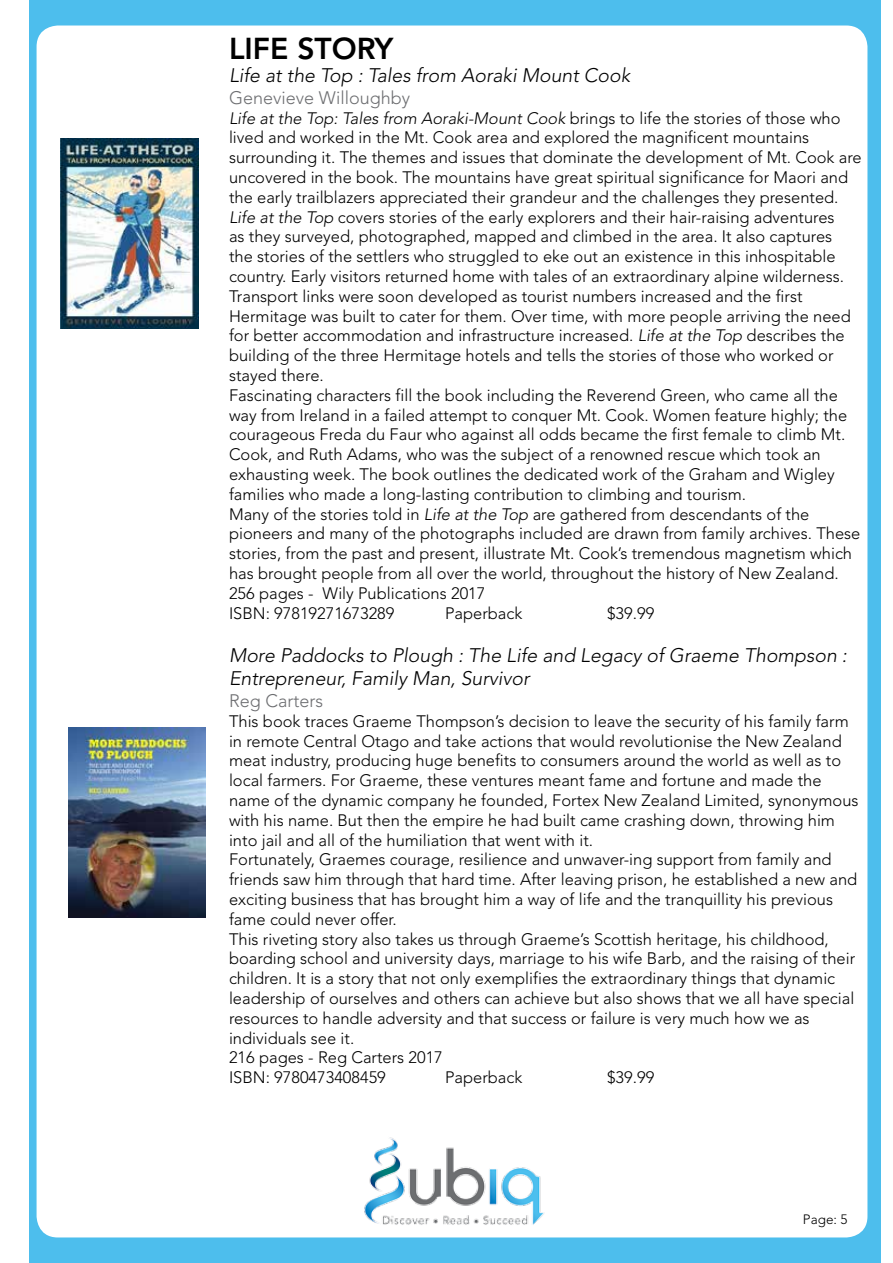
<style>
.page{position:relative;width:893px;height:1263px;background:#fff}
.page>*{position:absolute;margin:0;border:0;box-sizing:border-box;transform-origin:0 0}
.t1{font:800 30px "Avenir LT Std";color:#000}
.t2{font:italic 300 19.5px/23.4px "Avenir LT Std";color:#000}
.t3{font:300 18px "Avenir LT Std";color:#6d6e71}
.t4{font:300 16.5px/19.8px "Avenir LT Std";color:#000}
.t5{font:300 13.5px "Avenir LT Std";color:#000}
.s1{font-style:italic}
</style>
<div class="page">
<div style="left:29px;top:0;width:851px;height:1263px;background:#4dbeed"></div>
<div style="left:37px;top:26px;width:830px;height:1211px;background:#fff;border-radius:21px"></div>
<img style="left:364px;top:1137px;width:180px;height:88px">
<img style="left:61px;top:138px;width:137px;height:191px">
<img style="left:68px;top:727px;width:138px;height:191px">
<h1 class="t1" style="left:229px;top:31px;width:166px">LIFE STORY</h1>
<p class="t2" style="left:229px;top:64px;width:403px">Life at the Top : Tales from Aoraki Mount Cook</p>
<p class="t3" style="left:229px;top:87px;width:183px">Genevieve Willoughby</p>
<p class="t4" style="left:229px;top:108px;width:634px"><span class="s1">Life at the Top: Tales from Aoraki-Mount Cook</span> brings to life the stories of those who lived and worked in the Mt. Cook area and explored the magnificent mountains surrounding it. The themes and issues that dominate the development of Mt. Cook are uncovered in the book. The mountains have great spiritual significance for Maori and the early trailblazers appreciated their grandeur and the challenges they presented.<br><span class="s1">Life at the Top</span> covers stories of the early explorers and their hair-raising adventures<br>as they surveyed, photographed, mapped and climbed in the area. It also captures<br>the stories of the settlers who struggled to eke out an existence in this inhospitable country. Early visitors returned home with tales of an extraordinary alpine wilderness.<br>Transport links were soon developed as tourist numbers increased and the first Hermitage was built to cater for them. Over time, with more people arriving the need for better accommodation and infrastructure increased. <span class="s1">Life at the Top</span> describes the building of the three Hermitage hotels and tells the stories of those who worked or stayed there.<br>Fascinating characters fill the book including the Reverend Green, who came all the way from Ireland in a failed attempt to conquer Mt. Cook. Women feature highly; the courageous Freda du Faur who against all odds became the first female to climb Mt.<br>Cook, and Ruth Adams, who was the subject of a renowned rescue which took an exhausting week. The book outlines the dedicated work of the Graham and Wigley families who made a long-lasting contribution to climbing and tourism.<br>Many of the stories told in <span class="s1">Life at the Top</span> are gathered from descendants of the pioneers and many of the photographs included are drawn from family archives. These stories, from the past and present, illustrate Mt. Cook’s tremendous magnetism which has brought people from all over the world, throughout the history of New Zealand.<br>256 pages - Wily Publications 2017<br>ISBN: 97819271673289</p>
<p class="t4" style="left:445px;top:603px;width:79px">Paperback</p>
<p class="t4" style="left:607px;top:603px;width:49px">$39.99</p>
<p class="t2" style="left:229px;top:644px;width:619px">More Paddocks to Plough : The Life and Legacy of Graeme Thompson :<br>Entrepreneur, Family Man, Survivor</p>
<p class="t3" style="left:229px;top:690px;width:96px">Reg Carters</p>
<p class="t4" style="left:229px;top:711px;width:631px">This book traces Graeme Thompson’s decision to leave the security of his family farm in remote Central Otago and take actions that would revolutionise the New Zealand meat industry, producing huge benefits to consumers around the world as well as to local farmers. For Graeme, these ventures meant fame and fortune and made the name of the dynamic company he founded, Fortex New Zealand Limited, synonymous with his name. But then the empire he had built came crashing down, throwing him into jail and all of the humiliation that went with it.<br>Fortunately, Graemes courage, resilience and unwaver-ing support from family and friends saw him through that hard time. After leaving prison, he established a new and exciting business that has brought him a way of life and the tranquillity his previous fame could never offer.<br>This riveting story also takes us through Graeme’s Scottish heritage, his childhood, boarding school and university days, marriage to his wife Barb, and the raising of their children. It is a story that not only exemplifies the extraordinary things that dynamic leadership of ourselves and others can achieve but also shows that we all have special resources to handle adversity and that success or failure is very much how we as individuals see it.<br>216 pages - Reg Carters 2017<br>ISBN: 9780473408459</p>
<p class="t4" style="left:445px;top:1067px;width:79px">Paperback</p>
<p class="t4" style="left:607px;top:1067px;width:49px">$39.99</p>
<p class="t5" style="left:803px;top:1212px;width:46px">Page: 5</p>
</div>
